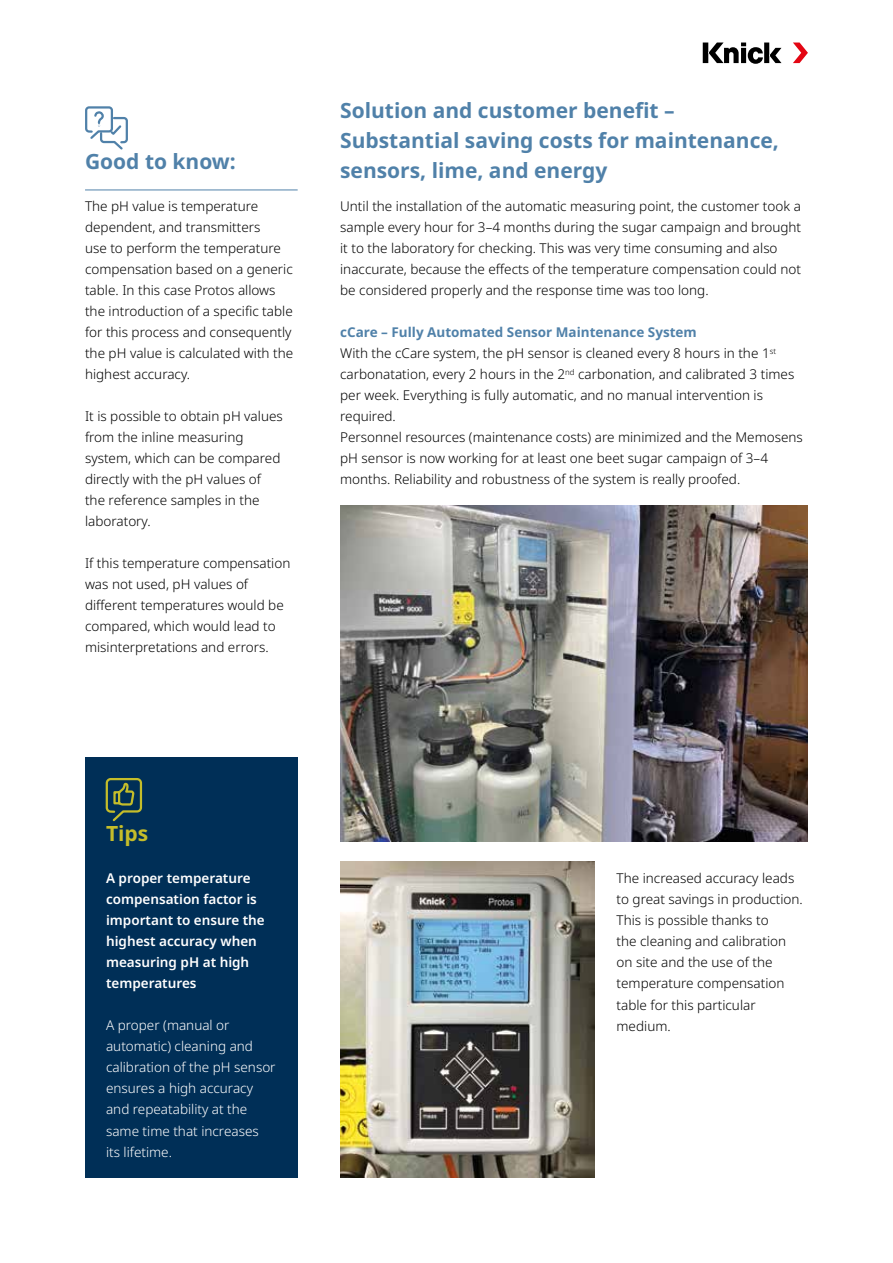
<style>
.page{position:relative;width:893px;height:1263px;background:#fff}
.page>*{position:absolute;margin:0;border:0;box-sizing:border-box;transform-origin:0 0}
.t1{font:700 21px/30px "Noto Sans";color:#5081a9}
.t2{font:700 21px "Noto Sans";color:#c5bd2a}
.t3{font:300 13.5px/21px "Noto Sans";color:#000}
.t4{font:300 13.5px/21px "Noto Sans";color:#fff}
.t5{font:600 13.5px/21px "Noto Sans";color:#fff}
.s1{font-weight:700;color:#5081a9}
</style>
<div class="page">
<div style="left:85px;top:757px;width:212px;height:421px;background:#002f57"></div>
<svg style="left:105px;top:778px;width:38px;height:44px"></svg>
<hr style="left:85px;top:190px;width:213px;height:1px;background:#5081a9">
<svg style="left:85px;top:106px;width:43px;height:44px"></svg>
<img style="left:340px;top:861px;width:255px;height:316px">
<img style="left:340px;top:505px;width:468px;height:336px">
<svg style="left:703px;top:43px;width:78px;height:21px"></svg>
<svg style="left:793px;top:43px;width:15px;height:20px"></svg>
<h1 class="t1" style="left:85px;top:147px;width:152px">Good to know:</h1>
<p class="t3" style="left:85px;top:196px;width:210px">The pH value is temperature dependent, and transmitters<br>use to perform the temperature compensation based on a generic table. In this case Protos allows the introduction of a specific table for this process and consequently the pH value is calculated with the highest accuracy.</p>
<p class="t3" style="left:85px;top:406px;width:199px">It is possible to obtain pH values from the inline measuring system, which can be compared directly with the pH values of the reference samples in the laboratory.</p>
<p class="t3" style="left:85px;top:553px;width:207px">If this temperature compensation was not used, pH values of different temperatures would be compared, which would lead to misinterpretations and errors.</p>
<h1 class="t1" style="left:340px;top:96px;width:440px">Solution and customer benefit –<br>Substantial saving costs for maintenance, sensors, lime, and energy</h1>
<p class="t3" style="left:340px;top:196px;width:462px">Until the installation of the automatic measuring point, the customer took a sample every hour for 3–4 months during the sugar campaign and brought it to the laboratory for checking. This was very time consuming and also inaccurate, because the effects of the temperature compensation could not be considered properly and the response time was too long.</p>
<p class="t3" style="left:340px;top:322px;width:464px"><span class="s1">cCare – Fully Automated Sensor Maintenance System<br></span>With the cCare system, the pH sensor is cleaned every 8 hours in the 1<sup>st </sup>carbonatation, every 2 hours in the 2<sup>nd</sup> carbonation, and calibrated 3 times per week. Everything is fully automatic, and no manual intervention is required.<br>Personnel resources (maintenance costs) are minimized and the Memosens pH sensor is now working for at least one beet sugar campaign of 3–4 months. Reliability and robustness of the system is really proofed.</p>
<h1 class="t2" style="left:106px;top:819px;width:44px">Tips</h1>
<p class="t5" style="left:106px;top:868px;width:160px">A proper temperature compensation factor is important to ensure the highest accuracy when measuring pH at high temperatures</p>
<p class="t4" style="left:106px;top:1015px;width:171px">A proper (manual or automatic) cleaning and calibration of the pH sensor ensures a high accuracy and repeatability at the same time that increases its lifetime.</p>
<p class="t3" style="left:617px;top:868px;width:188px">The increased accuracy leads to great savings in production.<br>This is possible thanks to<br>the cleaning and calibration on site and the use of the temperature compensation table for this particular medium.</p>
</div>
